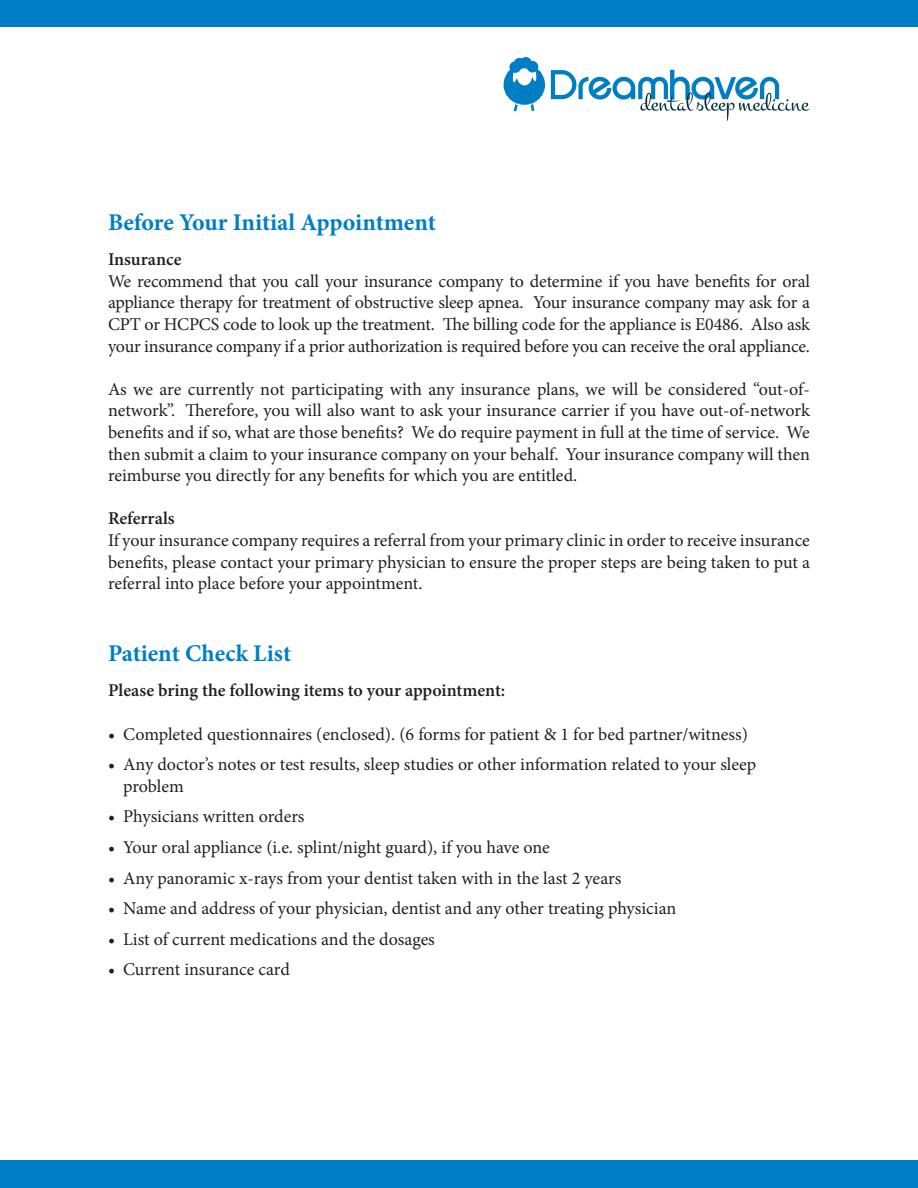
<style>
.page{position:relative;width:918px;height:1188px;background:#fff}
.page>*{position:absolute;margin:0;border:0;box-sizing:border-box;transform-origin:0 0}
.t1{font:700 24px "Minion Pro";letter-spacing:-.005em;color:#007ec5}
.t2{font:18px/21.6px "Minion Pro";letter-spacing:-.005em;color:#231f20;text-align:justify}
.t3{font:600 18px "Minion Pro";letter-spacing:-.005em;color:#231f20}
</style>
<div class="page">
<svg style="left:551px;top:70px;width:259px;height:51px"></svg>
<svg style="left:504px;top:57px;width:41px;height:54px"></svg>
<div style="left:0;top:0;width:918px;height:27px;background:#007ec5"></div>
<div style="left:0;top:1161px;width:918px;height:27px;background:#007ec5"></div>
<p class="t1" style="left:108px;top:206px;width:329px">Before Your Initial Appointment</p>
<p class="t3" style="left:108px;top:247px;width:75px">Insurance</p>
<p class="t2" style="left:108px;top:270px;width:704px">We recommend that you call your insurance company to determine if you have benefits for oral appliance therapy for treatment of obstructive sleep apnea. Your insurance company may ask for a CPT or HCPCS code to look up the treatment. The billing code for the appliance is E0486. Also ask your insurance company if a prior authorization is required before you can receive the oral appliance.</p>
<p class="t2" style="left:108px;top:378px;width:704px">As we are currently not participating with any insurance plans, we will be considered “out-of&shy;network”. Therefore, you will also want to ask your insurance carrier if you have out-of-network benefits and if so, what are those benefits? We do require payment in full at the time of service. We then submit a claim to your insurance company on your behalf. Your insurance company will then reimburse you directly for any benefits for which you are entitled.</p>
<p class="t3" style="left:108px;top:506px;width:68px">Referrals</p>
<p class="t2" style="left:108px;top:530px;width:704px">If your insurance company requires a referral from your primary clinic in order to receive insurance benefits, please contact your primary physician to ensure the proper steps are being taken to put a referral into place before your appointment.</p>
<p class="t1" style="left:108px;top:637px;width:185px">Patient Check List</p>
<p class="t3" style="left:108px;top:678px;width:399px">Please bring the following items to your appointment:</p>
<p class="t2" style="left:108px;top:723px;width:641px">• Completed questionnaires (enclosed). (6 forms for patient &amp; 1 for bed partner/witness)</p>
<p class="t2" style="left:123px;top:754px;width:635px;text-indent:-15px">• Any doctor’s notes or test results, sleep studies or other information related to your sleep problem</p>
<p class="t2" style="left:108px;top:806px;width:198px">• Physicians written orders</p>
<p class="t2" style="left:108px;top:836px;width:443px">• Your oral appliance (i.e. splint/night guard), if you have one</p>
<p class="t2" style="left:108px;top:867px;width:515px">• Any panoramic x-rays from your dentist taken with in the last 2 years</p>
<p class="t2" style="left:108px;top:898px;width:570px">• Name and address of your physician, dentist and any other treating physician</p>
<p class="t2" style="left:108px;top:928px;width:328px">• List of current medications and the dosages</p>
<p class="t2" style="left:108px;top:959px;width:183px">• Current insurance card</p>
</div>
